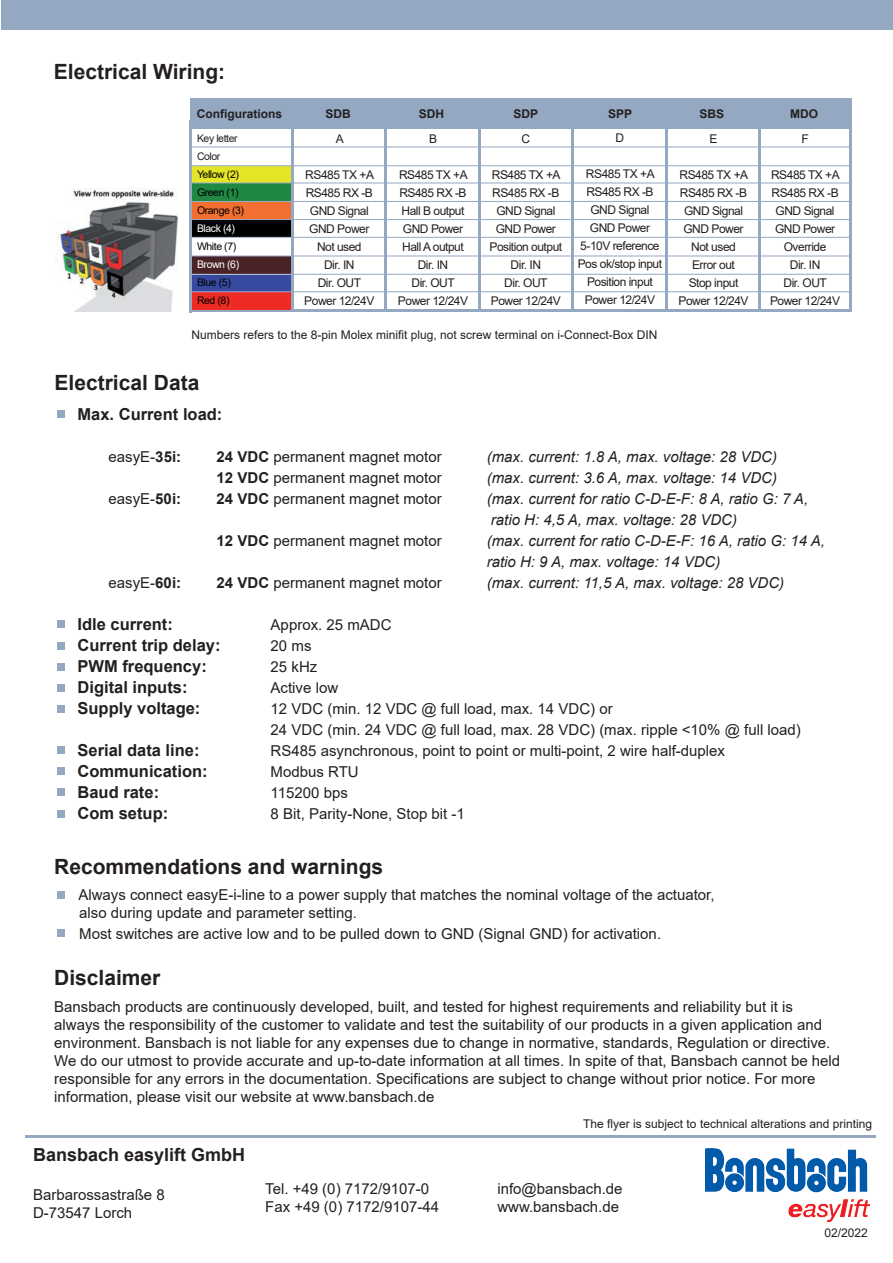
<style>
.page{position:relative;width:893px;height:1263px;background:#fff}
.page>*{position:absolute;margin:0;border:0;box-sizing:border-box;transform-origin:0 0}
.t1{font:700 21px "Arial";color:#231f20}
.t2{font:700 18px "Arial";color:#231f20}
.t3{font:700 16.5px "Arial";color:#231f20}
.t4{font:15px/18px "Arial";color:#231f20}
.t5{font:italic 15px/21px "Arial";color:#231f20}
.t6{font:12px/18px "Arial";letter-spacing:-.04em;color:#231f20;text-align:center}
.t7{font:12px "Arial";color:#231f20}
.t8{font:700 12px "Arial";color:#231f20}
.t9{font:10.5px/18px "Arial";letter-spacing:-.04em;color:#000}
.t10{font:10.5px "Arial";letter-spacing:-.04em;color:#fff}
.t11{font:10.5px/18px "Arial";letter-spacing:-.04em;color:#231f20}
.s1{font-weight:700}
</style>
<div class="page">
<img style="left:706px;top:1148px;width:164px;height:75px">
<hr style="left:26px;top:1135px;width:850px;height:2px;background:#94a8c2">
<div style="left:57px;top:410px;width:8px;height:8px;background:#94a8c2"></div>
<div style="left:57px;top:620px;width:8px;height:8px;background:#94a8c2"></div>
<div style="left:57px;top:642px;width:8px;height:7px;background:#94a8c2"></div>
<div style="left:57px;top:663px;width:8px;height:8px;background:#94a8c2"></div>
<div style="left:57px;top:684px;width:8px;height:8px;background:#94a8c2"></div>
<div style="left:57px;top:705px;width:8px;height:8px;background:#94a8c2"></div>
<div style="left:57px;top:746px;width:8px;height:8px;background:#94a8c2"></div>
<div style="left:57px;top:767px;width:8px;height:8px;background:#94a8c2"></div>
<div style="left:1px;top:0;width:892px;height:30px;background:#94a8c2"></div>
<div style="left:190px;top:99px;width:662px;height:30px;background:#94a8c2"></div>
<hr style="left:384px;top:121px;width:3px;height:191px;background:#94a8c2">
<hr style="left:478px;top:120px;width:2px;height:191px;background:#94a8c2">
<hr style="left:665px;top:120px;width:3px;height:191px;background:#94a8c2">
<hr style="left:758px;top:120px;width:3px;height:191px;background:#94a8c2">
<hr style="left:849px;top:120px;width:2px;height:192px;background:#94a8c2">
<hr style="left:190px;top:309px;width:661px;height:3px;background:#94a8c2">
<hr style="left:190px;top:147px;width:661px;height:1px;background:#94a8c2">
<hr style="left:571px;top:122px;width:3px;height:189px;background:#94a8c2">
<div style="left:192px;top:292px;width:99px;height:17px;background:#ee2c23"></div>
<div style="left:192px;top:275px;width:99px;height:16px;background:#384a9f"></div>
<div style="left:192px;top:220px;width:99px;height:17px;background:#000"></div>
<div style="left:192px;top:202px;width:99px;height:17px;background:#f36f31"></div>
<div style="left:192px;top:166px;width:99px;height:17px;background:#e5e527"></div>
<div style="left:192px;top:183px;width:99px;height:18px;background:#1f8842"></div>
<div style="left:192px;top:256px;width:99px;height:18px;background:#492225"></div>
<hr style="left:190px;top:165px;width:661px;height:1px;background:#94a8c2">
<hr style="left:190px;top:183px;width:661px;height:1px;background:#94a8c2">
<hr style="left:191px;top:201px;width:660px;height:1px;background:#94a8c2">
<hr style="left:190px;top:219px;width:661px;height:1px;background:#94a8c2">
<hr style="left:190px;top:237px;width:661px;height:1px;background:#94a8c2">
<hr style="left:191px;top:256px;width:660px;height:1px;background:#94a8c2">
<hr style="left:190px;top:274px;width:661px;height:1px;background:#94a8c2">
<hr style="left:190px;top:291px;width:661px;height:1px;background:#94a8c2">
<hr style="left:190px;top:120px;width:2px;height:192px;background:#94a8c2">
<hr style="left:291px;top:122px;width:2px;height:190px;background:#94a8c2">
<img style="left:56px;top:188px;width:122px;height:123px">
<div style="left:57px;top:788px;width:8px;height:8px;background:#94a8c2"></div>
<div style="left:57px;top:810px;width:8px;height:7px;background:#94a8c2"></div>
<div style="left:57px;top:891px;width:8px;height:7px;background:#94a8c2"></div>
<div style="left:57px;top:929px;width:8px;height:8px;background:#94a8c2"></div>
<h1 class="t1" style="left:54px;top:57px;width:173px">Electrical Wiring:</h1>
<p class="t8" style="left:197px;top:105px;width:87px">Configurations</p>
<p class="t8" style="left:325px;top:105px;width:27px">SDB</p>
<p class="t8" style="left:419px;top:105px;width:27px">SDH</p>
<p class="t8" style="left:513px;top:105px;width:26px">SDP</p>
<p class="t8" style="left:608px;top:105px;width:26px">SPP</p>
<p class="t8" style="left:699px;top:105px;width:26px">SBS</p>
<p class="t8" style="left:790px;top:105px;width:29px">MDO</p>
<p class="t6" style="left:616px;top:129px;width:10px">D</p>
<p class="t6" style="left:578px;top:165px;width:86px">RS485 TX +A<br>RS485 RX -B<br>GND Signal<br>GND Power<br>5-10V reference<br>Pos ok/stop input<br>Position input<br>Power 12/24V</p>
<p class="t6" style="left:521px;top:130px;width:10px">C</p>
<p class="t6" style="left:489px;top:166px;width:74px">RS485 TX +A<br>RS485 RX -B<br>GND Signal<br>GND Power<br>Position output<br>Dir. IN<br>Dir. OUT<br>Power 12/24V</p>
<p class="t6" style="left:336px;top:130px;width:10px">A</p>
<p class="t6" style="left:304px;top:166px;width:72px">RS485 TX +A<br>RS485 RX -B<br>GND Signal<br>GND Power<br>Not used<br>Dir. IN<br>Dir. OUT<br>Power 12/24V</p>
<p class="t6" style="left:429px;top:130px;width:10px">B</p>
<p class="t6" style="left:398px;top:166px;width:72px">RS485 TX +A<br>RS485 RX -B<br>Hall B output<br>GND Power<br>Hall A output<br>Dir. IN<br>Dir. OUT<br>Power 12/24V</p>
<p class="t11" style="left:197px;top:129px;width:42px">Key letter<br>Color</p>
<p class="t9" style="left:197px;top:165px;width:48px">Yellow (2)<br>Green (1)<br>Orange (3)</p>
<p class="t10" style="left:197px;top:221px;width:40px">Black (4)</p>
<p class="t9" style="left:197px;top:237px;width:41px">White (7)</p>
<p class="t10" style="left:197px;top:257px;width:44px">Brown (6)</p>
<p class="t9" style="left:197px;top:273px;width:35px">Blue (5)<br>Red (8)</p>
<p class="t7" style="left:191px;top:327px;width:468px">Numbers refers to the 8-pin Molex minifit plug, not screw terminal on i-Connect-Box DIN</p>
<p class="t6" style="left:709px;top:130px;width:10px">E</p>
<p class="t6" style="left:678px;top:166px;width:72px">RS485 TX +A<br>RS485 RX -B<br>GND Signal<br>GND Power<br>Not used<br>Error out<br>Stop input<br>Power 12/24V</p>
<p class="t6" style="left:801px;top:130px;width:9px">F</p>
<p class="t6" style="left:770px;top:166px;width:72px">RS485 TX +A<br>RS485 RX -B<br>GND Signal<br>GND Power<br>Override<br>Dir. IN<br>Dir. OUT<br>Power 12/24V</p>
<h1 class="t1" style="left:55px;top:367px;width:146px">Electrical Data</h1>
<p class="t3" style="left:78px;top:402px;width:146px">Max. Current load:</p>
<p class="t4" style="left:109px;top:447px;width:74px">easyE-<span class="s1">35i:</span></p>
<p class="t4" style="left:217px;top:447px;width:227px"><span class="s1">24 VDC</span> permanent magnet motor</p>
<p class="t5" style="left:487px;top:446px;width:292px">(max. current: 1.8 A, max. voltage: 28 VDC)</p>
<p class="t4" style="left:217px;top:468px;width:227px"><span class="s1">12 VDC</span> permanent magnet motor</p>
<p class="t5" style="left:487px;top:467px;width:292px">(max. current: 3.6 A, max. voltage: 14 VDC)</p>
<p class="t4" style="left:109px;top:489px;width:74px">easyE-<span class="s1">50i:</span></p>
<p class="t4" style="left:217px;top:489px;width:227px"><span class="s1">24 VDC</span> permanent magnet motor</p>
<p class="t5" style="left:487px;top:488px;width:323px">(max. current for ratio C-D-E-F: 8 A, ratio G: 7 A, ratio H: 4,5 A, max. voltage: 28 VDC)</p>
<p class="t4" style="left:217px;top:531px;width:227px"><span class="s1">12 VDC</span> permanent magnet motor</p>
<p class="t5" style="left:487px;top:530px;width:340px">(max. current for ratio C-D-E-F: 16 A, ratio G: 14 A, ratio H: 9 A, max. voltage: 14 VDC)</p>
<p class="t4" style="left:109px;top:573px;width:74px">easyE-<span class="s1">60i:</span></p>
<p class="t4" style="left:217px;top:573px;width:227px"><span class="s1">24 VDC</span> permanent magnet motor</p>
<p class="t5" style="left:487px;top:572px;width:299px">(max. current: 11,5 A, max. voltage: 28 VDC)</p>
<p class="t3" style="left:78px;top:612px;width:97px">Idle current:</p>
<p class="t4" style="left:271px;top:615px;width:122px">Approx. 25 mADC</p>
<p class="t3" style="left:78px;top:633px;width:145px">Current trip delay:</p>
<p class="t4" style="left:271px;top:636px;width:42px">20 ms</p>
<p class="t3" style="left:78px;top:654px;width:131px">PWM frequency:</p>
<p class="t4" style="left:271px;top:657px;width:48px">25 kHz</p>
<p class="t3" style="left:78px;top:675px;width:112px">Digital inputs:</p>
<p class="t4" style="left:271px;top:678px;width:69px">Active low</p>
<p class="t3" style="left:78px;top:696px;width:124px">Supply voltage:</p>
<p class="t4" style="left:271px;top:698px;width:532px;line-height:21px">12 VDC (min. 12 VDC @ full load, max. 14 VDC) or<br>24 VDC (min. 24 VDC @ full load, max. 28 VDC) (max. ripple &lt;10% @ full load)</p>
<p class="t3" style="left:78px;top:738px;width:123px">Serial data line:</p>
<p class="t4" style="left:271px;top:741px;width:456px">RS485 asynchronous, point to point or multi-point, 2 wire half-duplex</p>
<p class="t3" style="left:78px;top:759px;width:132px">Communication:</p>
<p class="t4" style="left:271px;top:762px;width:90px">Modbus RTU</p>
<p class="t3" style="left:78px;top:780px;width:83px">Baud rate:</p>
<p class="t4" style="left:271px;top:783px;width:79px">115200 bps</p>
<p class="t3" style="left:78px;top:801px;width:92px">Com setup:</p>
<p class="t4" style="left:271px;top:804px;width:196px">8 Bit, Parity-None, Stop bit -1</p>
<h1 class="t1" style="left:54px;top:852px;width:331px">Recommendations and warnings</h1>
<p class="t4" style="left:78px;top:885px;width:638px">Always connect easyE-i-line to a power supply that matches the nominal voltage of the actuator, also during update and parameter setting.</p>
<p class="t4" style="left:79px;top:924px;width:583px">Most switches are active low and to be pulled down to GND (Signal GND) for activation.</p>
<h1 class="t1" style="left:54px;top:963px;width:108px">Disclaimer</h1>
<p class="t4" style="left:54px;top:997px;width:787px">Bansbach products are continuously developed, built, and tested for highest requirements and reliability but it is always the responsibility of the customer to validate and test the suitability of our products in a given application and environment. Bansbach is not liable for any expenses due to change in normative, standards, Regulation or directive.<br>We do our utmost to provide accurate and up-to-date information at all times. In spite of that, Bansbach cannot be held responsible for any errors in the documentation. Specifications are subject to change without prior notice. For more information, please visit our website at www.bansbach.de</p>
<p class="t7" style="left:583px;top:1115px;width:290px">The flyer is subject to technical alterations and printing</p>
<p class="t2" style="left:33px;top:1141px;width:214px">Bansbach easylift GmbH</p>
<p class="t4" style="left:33px;top:1186px;width:133px">Barbarossastraße 8<br>D-73547 Lorch</p>
<p class="t4" style="left:265px;top:1180px;width:175px">Tel. +49 (0) 7172/9107-0<br>Fax +49 (0) 7172/9107-44</p>
<p class="t4" style="left:497px;top:1180px;width:127px">info@bansbach.de www.bansbach.de</p>
<p class="t6" style="left:824px;top:1223px;width:45px">02/2022</p>
</div>
